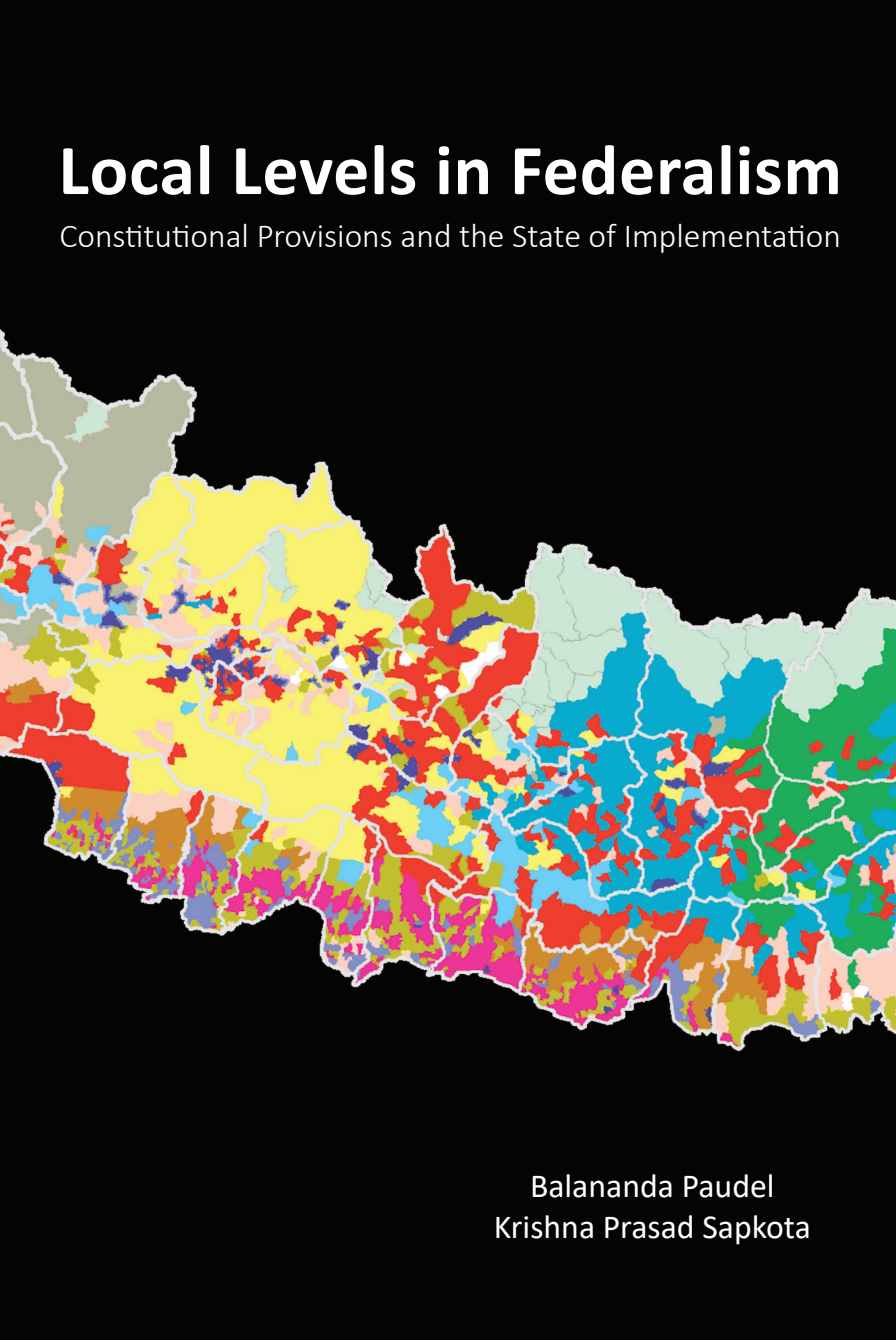
<style>
.page{position:relative;width:896px;height:1340px;background:#fff}
.page>*{position:absolute;margin:0;border:0;box-sizing:border-box;transform-origin:0 0}
.t1{font:700 72px "Calibri";letter-spacing:.01em;color:#fff}
.t2{font:300 33.75px "Calibri";color:#fff}
.t3{font:33.75px/40.5px "Calibri";color:#fff;text-align:center}
</style>
<div class="page">
<img style="left:0;top:0;width:895px;height:1339px">
<h1 class="t1" style="left:58px;top:119px;width:785px">Local Levels in Federalism</h1>
<p class="t2" style="left:59px;top:215px;width:783px">Constitutional Provisions and the State of Implementation</p>
<p class="t3" style="left:494px;top:1164px;width:318px">Balananda Paudel<br>Krishna Prasad Sapkota</p>
</div>
